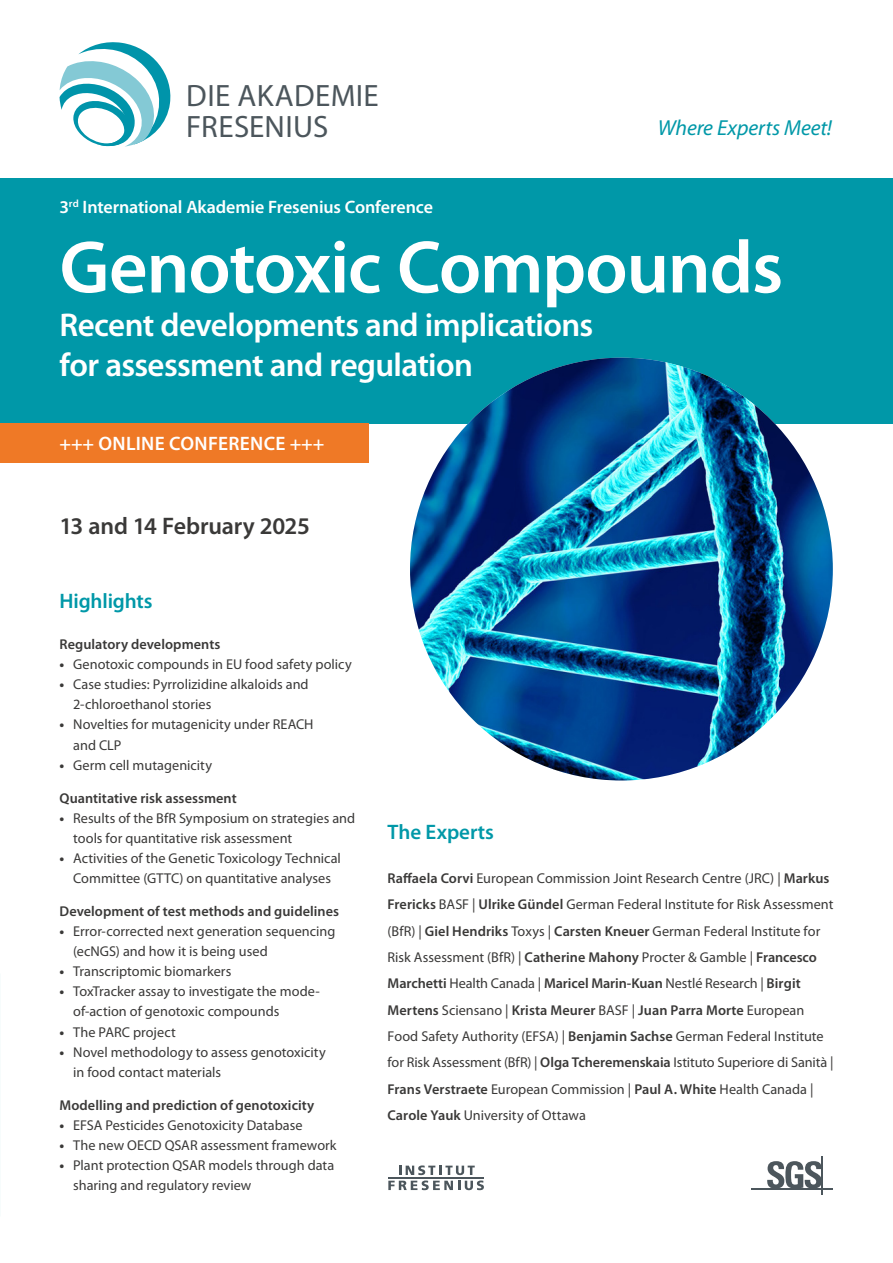
<style>
.page{position:relative;width:893px;height:1263px;background:#fff}
.page>*{position:absolute;margin:0;border:0;box-sizing:border-box;transform-origin:0 0}
.t1{font:600 75px "Myriad Pro";letter-spacing:-.015em;color:#fff}
.t2{font:600 33px/39.6px "Myriad Pro";letter-spacing:-.02em;color:#fff}
.t3{font:31.05px/31px "Myriad Pro";letter-spacing:.01em;color:#4c565c}
.t4{font:600 24px "Myriad Pro";letter-spacing:-.01em;color:#3a3938}
.t5{font:italic 21.75px "Myriad Pro";letter-spacing:-.005em;color:#0098a8}
.Zwischenüberschriften{font:600 21px "Myriad Pro";letter-spacing:-.005em;color:#0098a8}
.t6{font:600 19.5px "Myriad Pro";letter-spacing:.02em;color:#fff}
.t7{font:600 18px "Myriad Pro";letter-spacing:-.005em;color:#fff}
.Fließtext{font:14.25px/26.4px "Myriad Pro";color:#3a3938}
.Fließtext-2{font:600 14.25px "Myriad Pro";letter-spacing:.005em;color:#3a3938}
.s1{font-weight:700}
.s2{font-weight:600}
</style>
<div class="page">
<div style="left:0;top:178px;width:893px;height:245px;background:#0098a8"></div>
<svg style="left:60px;top:42px;width:111px;height:105px"></svg>
<svg style="left:388px;top:1165px;width:96px;height:25px"></svg>
<hr style="left:388px;top:1177px;width:96px;height:2px;background:#4c565c">
<svg style="left:767px;top:1161px;width:55px;height:27px"></svg>
<hr style="left:751px;top:1188px;width:81px;height:1px;background:#4c565c">
<hr style="left:822px;top:1157px;width:1px;height:38px;background:#4c565c">
<div style="left:0;top:423px;width:369px;height:40px;background:#ef7926"></div>
<img style="left:410px;top:358px;width:423px;height:422px;border-radius:211px">
<p class="t3" style="left:186px;top:79px;width:194px">DIE AKADEMIE<br>FRESENIUS</p>
<p class="t5" style="left:658px;top:114px;width:176px">Where Experts Meet!</p>
<p class="t7" style="left:60px;top:196px;width:375px">3<sup>rd</sup> International Akademie Fresenius Conference</p>
<p class="t1" style="left:60px;top:220px;width:725px">Genotoxic Compounds</p>
<p class="t2" style="left:60px;top:305px;width:535px">Recent developments and implications for assessment and regulation</p>
<p class="t6" style="left:60px;top:431px;width:266px">+++ ONLINE CONFERENCE +++</p>
<p class="t4" style="left:60px;top:511px;width:252px">13 and 14 February 2025</p>
<p class="Zwischenüberschriften" style="left:60px;top:587px;width:95px">Highlights</p>
<p class="Fließtext-2" style="left:60px;top:635px;width:162px">Regulatory developments</p>
<p class="Fließtext" style="left:60px;top:651px;width:294px"><span class="s1">•</span> Genotoxic compounds in EU food safety policy</p>
<p class="Fließtext" style="left:73px;top:674px;width:237px;line-height:20.1px;text-indent:-14px"><span class="s1">•</span> Case studies: Pyrrolizidine alkaloids and<br>2-chloroethanol stories</p>
<p class="Fließtext" style="left:73px;top:714px;width:242px;line-height:20.1px;text-indent:-14px"><span class="s1">•</span> Novelties for mutagenicity under REACH and CLP</p>
<p class="Fließtext" style="left:60px;top:751px;width:154px"><span class="s1">•</span> Germ cell mutagenicity</p>
<p class="Fließtext-2" style="left:60px;top:789px;width:179px">Quantitative risk assessment</p>
<p class="Fließtext" style="left:73px;top:807px;width:284px;line-height:20.1px;text-indent:-14px"><span class="s1">•</span> Results of the BfR Symposium on strategies and tools for quantitative risk assessment</p>
<p class="Fließtext" style="left:60px;top:848px;width:283px;line-height:20.1px;text-align:center"><span class="s1">•</span> Activities of the Genetic Toxicology Technical<br>Committee (GTTC) on quantitative analyses</p>
<p class="Fließtext-2" style="left:60px;top:902px;width:281px">Development of test methods and guidelines</p>
<p class="Fließtext" style="left:73px;top:921px;width:264px;line-height:20.1px;text-indent:-14px"><span class="s1">•</span> Error-corrected next generation sequencing (ecNGS) and how it is being used</p>
<p class="Fließtext" style="left:60px;top:958px;width:173px"><span class="s1">•</span> Transcriptomic biomarkers</p>
<p class="Fließtext" style="left:73px;top:981px;width:248px;line-height:20.1px;text-indent:-14px"><span class="s1">•</span> ToxTracker assay to investigate the mode&shy;of-action of genotoxic compounds</p>
<p class="Fließtext" style="left:60px;top:1018px;width:118px"><span class="s1">•</span> The PARC project</p>
<p class="Fließtext" style="left:73px;top:1042px;width:254px;line-height:20.1px;text-indent:-14px"><span class="s1">•</span> Novel methodology to assess genotoxicity in food contact materials</p>
<p class="Fließtext-2" style="left:60px;top:1096px;width:256px">Modelling and prediction of genotoxicity</p>
<p class="Fließtext" style="left:60px;top:1111px;width:245px"><span class="s1">•</span> EFSA Pesticides Genotoxicity Database</p>
<p class="Fließtext" style="left:60px;top:1132px;width:279px"><span class="s1">•</span> The new OECD QSAR assessment framework</p>
<p class="Fließtext" style="left:73px;top:1155px;width:263px;line-height:20.1px;text-indent:-14px"><span class="s1">•</span> Plant protection QSAR models through data sharing and regulatory review</p>
<p class="Zwischenüberschriften" style="left:388px;top:819px;width:108px">The Experts</p>
<p class="Fließtext" style="left:388px;top:865px;width:447px"><span class="s2">Raffaela Corvi</span> European Commission Joint Research Centre (JRC) | <span class="s2">Markus Frericks</span> BASF | <span class="s2">Ulrike Gündel</span> German Federal Institute for Risk Assessment (BfR) | <span class="s2">Giel Hendriks</span> Toxys | <span class="s2">Carsten Kneuer</span> German Federal Institute for Risk Assessment (BfR) | <span class="s2">Catherine Mahony</span> Procter &amp; Gamble | <span class="s2">Francesco Marchetti</span> Health Canada | <span class="s2">Maricel Marin-Kuan</span> Nestlé Research | <span class="s2">Birgit Mertens</span> Sciensano | <span class="s2">Krista Meurer</span> BASF | <span class="s2">Juan Parra Morte</span> European Food Safety Authority (EFSA) | <span class="s2">Benjamin Sachse</span> German Federal Institute for Risk Assessment (BfR) | <span class="s2">Olga Tcheremenskaia</span> Istituto Superiore di Sanità | <span class="s2">Frans Verstraete</span> European Commission | <span class="s2">Paul A. White</span> Health Canada | <span class="s2">Carole Yauk</span> University of Ottawa</p>
</div>
